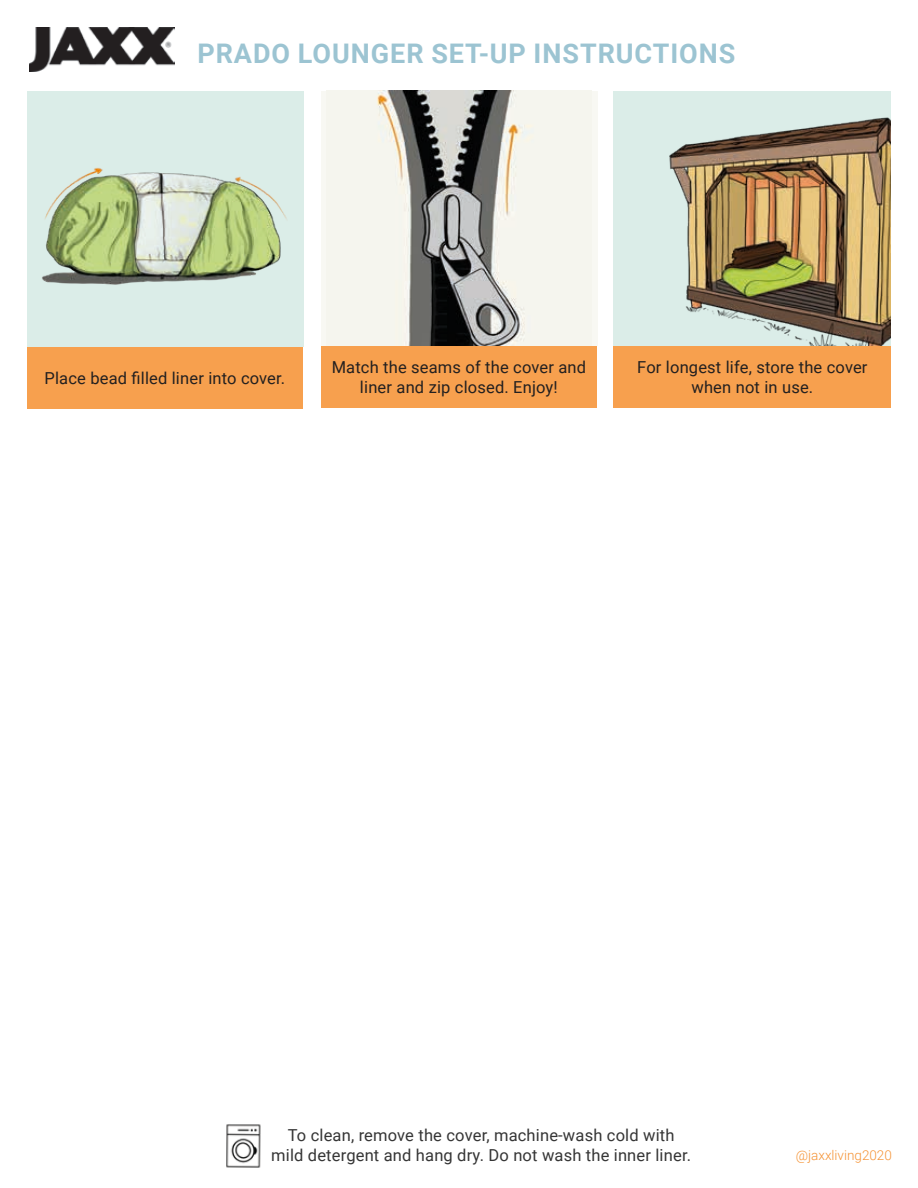
<style>
.page{position:relative;width:918px;height:1188px;background:#fff}
.page>*{position:absolute;margin:0;border:0;box-sizing:border-box;transform-origin:0 0}
.t1{font:700 27px "Roboto";letter-spacing:.035em;color:#9cc4d2}
.t2{font:16.5px/19.8px "Roboto";letter-spacing:.01em;color:#232020;text-align:center}
.t3{font:16.5px/19.8px "Roboto";letter-spacing:.01em;color:#353535;text-align:center}
.t4{font:300 13.5px "Roboto";color:#f59335}
</style>
<div class="page">
<img style="left:29px;top:27px;width:145px;height:44px">
<img style="left:226px;top:1124px;width:35px;height:44px">
<div style="left:27px;top:347px;width:276px;height:62px;background:#f7a04e"></div>
<div style="left:27px;top:92px;width:276px;height:255px;background:#dbede8"></div>
<img style="left:42px;top:167px;width:245px;height:118px">
<div style="left:321px;top:346px;width:276px;height:62px;background:#f7a04e"></div>
<div style="left:321px;top:91px;width:276px;height:255px;background:#f8f8f3"></div>
<img style="left:377px;top:91px;width:156px;height:255px">
<div style="left:614px;top:346px;width:277px;height:62px;background:#f7a04e"></div>
<img style="left:614px;top:91px;width:277px;height:255px">
<h1 class="t1" style="left:197px;top:34px;width:540px">PRADO LOUNGER SET-UP INSTRUCTIONS</h1>
<p class="t2" style="left:44px;top:367px;width:242px">Place bead filled liner into cover.</p>
<p class="t2" style="left:332px;top:357px;width:256px">Match the seams of the cover and liner and zip closed. Enjoy!</p>
<p class="t2" style="left:637px;top:357px;width:232px">For longest life, store the cover when not in use.</p>
<p class="t3" style="left:271px;top:1125px;width:421px">To clean, remove the cover, machine-wash cold with mild detergent and hang dry. Do not wash the inner liner.</p>
<p class="t4" style="left:796px;top:1146px;width:98px">@jaxxliving2020</p>
</div>
